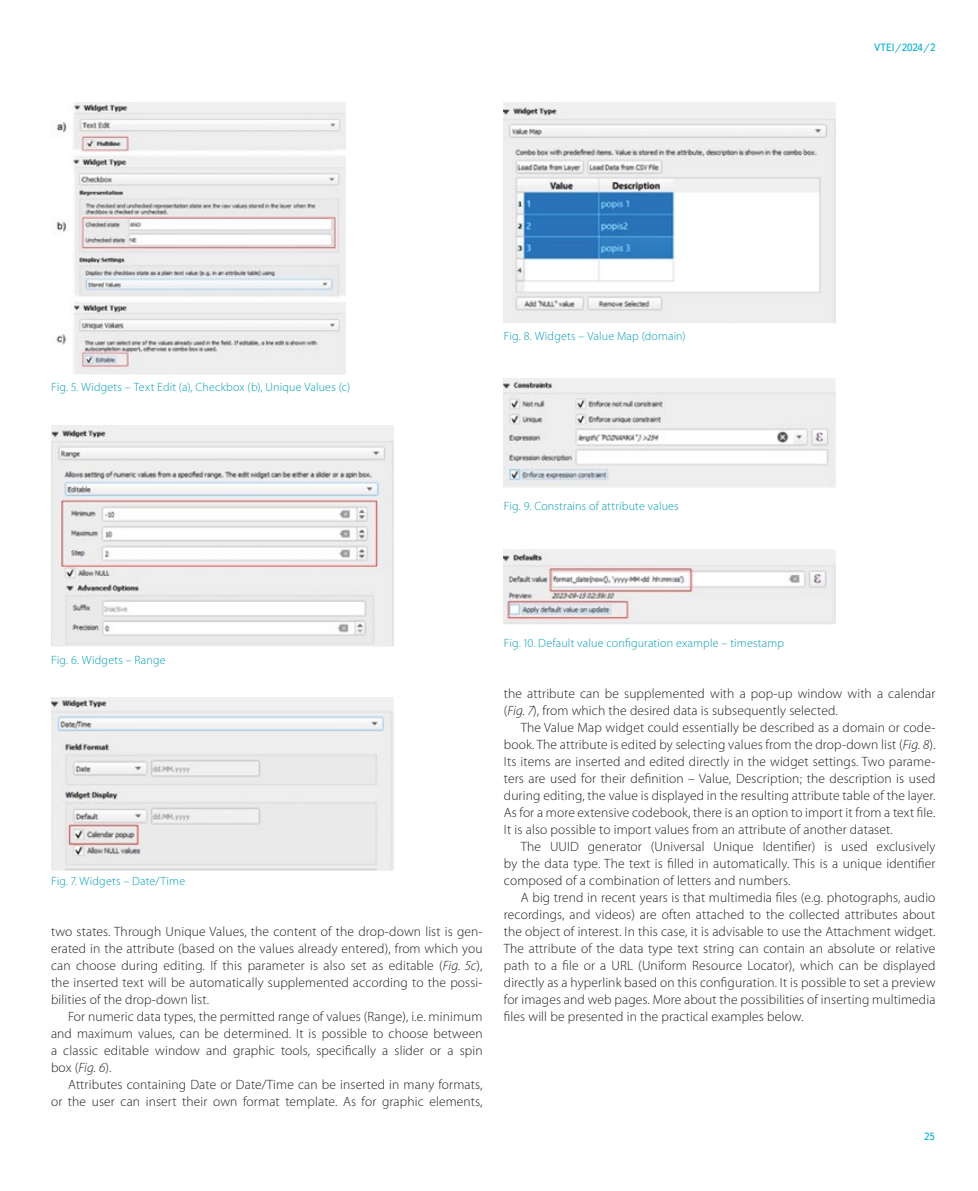
<style>
.page{position:relative;width:978px;height:1191px;background:#fff}
.page>*{position:absolute;margin:0;border:0;box-sizing:border-box;transform-origin:0 0}
.t1{font:300 13.5px/17px "Myriad Pro";letter-spacing:.01em;color:#1d1d1b;text-align:justify}
.t2{font:300 12px "Myriad Pro";letter-spacing:.015em;color:#009cb4}
.t3{font:10.5px "Textbook New";color:#00afcb}
.s1{font-style:italic}
</style>
<div class="page">
<img style="left:52px;top:102px;width:293px;height:272px">
<img style="left:51px;top:425px;width:342px;height:221px">
<img style="left:51px;top:697px;width:342px;height:173px">
<img style="left:504px;top:102px;width:332px;height:221px">
<img style="left:504px;top:378px;width:332px;height:109px">
<img style="left:504px;top:550px;width:332px;height:74px">
<p class="t3" style="left:874px;top:41px;width:63px">VTEI/2024/2</p>
<p class="t2" style="left:51px;top:380px;width:301px">Fig. 5. Widgets – Text Edit (a), Checkbox (b), Unique Values (c)</p>
<p class="t2" style="left:504px;top:329px;width:183px">Fig. 8. Widgets – Value Map (domain)</p>
<p class="t2" style="left:504px;top:499px;width:176px">Fig. 9. Constrains of attribute values</p>
<p class="t2" style="left:51px;top:652px;width:116px">Fig. 6. Widgets – Range</p>
<p class="t2" style="left:51px;top:873px;width:136px">Fig. 7. Widgets – Date/Time</p>
<p class="t1" style="left:51px;top:922px;width:433px">two states. Through Unique Values, the content of the drop-down list is gen&shy;erated in the attribute (based on the values already entered), from which you can choose during editing. If this parameter is also set as editable (<span class="s1">Fig. 5c</span>), the inserted text will be automatically supplemented according to the possi&shy;bilities of the drop-down list.</p>
<p class="t1" style="left:51px;top:1007px;width:433px;text-indent:17px">For numeric data types, the permitted range of values (Range), i.e. minimum and maximum values, can be determined. It is possible to choose between a classic editable window and graphic tools, specifically a slider or a spin box (<span class="s1">Fig. 6</span>).</p>
<p class="t1" style="left:51px;top:1075px;width:433px;text-align:right">Attributes containing Date or Date/Time can be inserted in many formats,<br>or the user can insert their own format template. As for graphic elements,</p>
<p class="t2" style="left:504px;top:635px;width:282px">Fig. 10. Default value configuration example – timestamp</p>
<p class="t1" style="left:504px;top:684px;width:433px">the attribute can be supplemented with a pop-up window with a calendar (<span class="s1">Fig. 7</span>), from which the desired data is subsequently selected.</p>
<p class="t1" style="left:504px;top:718px;width:433px;text-indent:17px">The Value Map widget could essentially be described as a domain or code&shy;book. The attribute is edited by selecting values from the drop-down list (<span class="s1">Fig. 8</span>).<br>Its items are inserted and edited directly in the widget settings. Two parame&shy;ters are used for their definition – Value, Description; the description is used during editing, the value is displayed in the resulting attribute table of the layer.<br>As for a more extensive codebook, there is an option to import it from a text file.<br>It is also possible to import values from an attribute of another dataset.</p>
<p class="t1" style="left:504px;top:837px;width:433px;text-indent:17px">The UUID generator (Universal Unique Identifier) is used exclusively by the data type. The text is filled in automatically. This is a unique identifier composed of a combination of letters and numbers.</p>
<p class="t1" style="left:504px;top:888px;width:433px;text-indent:17px">A big trend in recent years is that multimedia files (e.g. photographs, audio recordings, and videos) are often attached to the collected attributes about the object of interest. In this case, it is advisable to use the Attachment widget.<br>The attribute of the data type text string can contain an absolute or relative path to a file or a URL (Uniform Resource Locator), which can be displayed directly as a hyperlink based on this configuration. It is possible to set a preview for images and web pages. More about the possibilities of inserting multimedia files will be presented in the practical examples below.</p>
<p class="t3" style="left:924px;top:1130px;width:12px">25</p>
</div>
